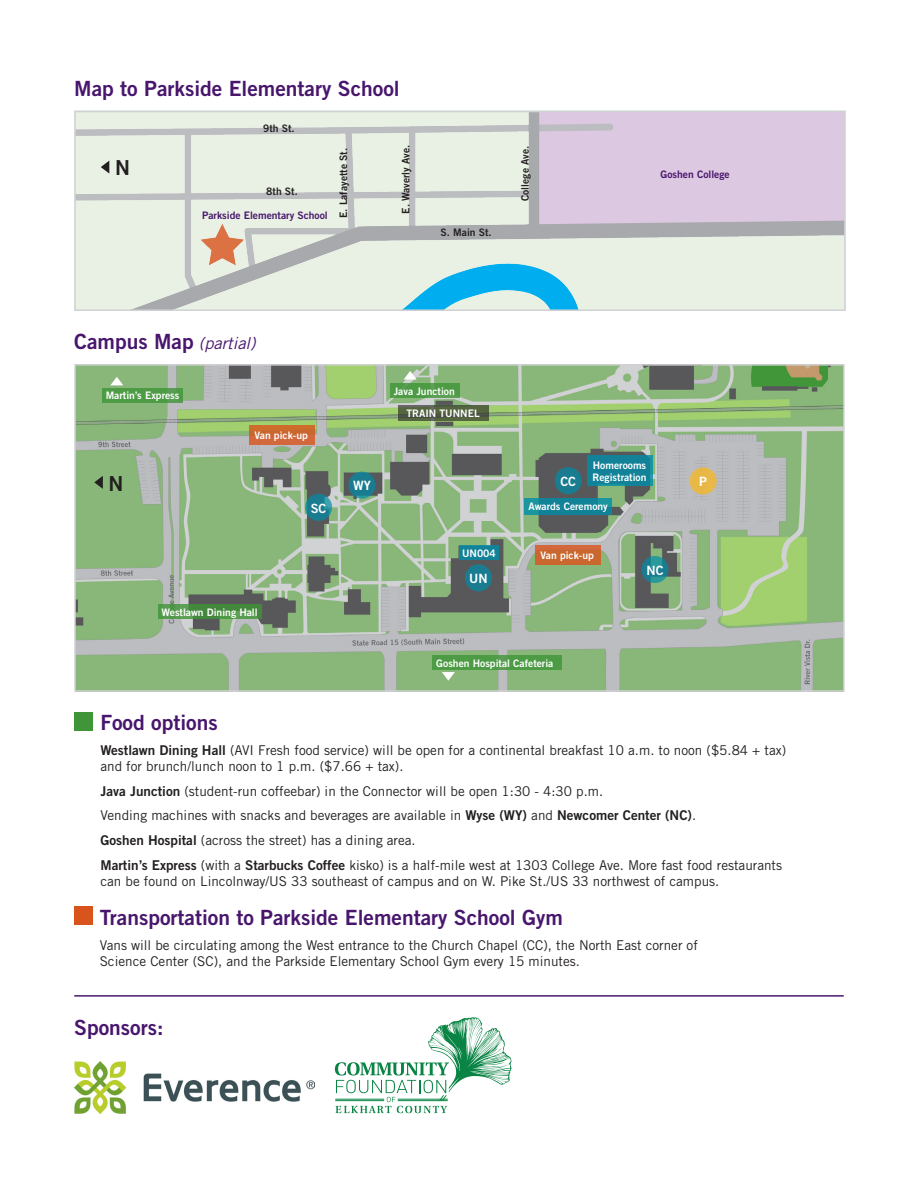
<style>
.page{position:relative;width:918px;height:1188px;background:#fff}
.page>*{position:absolute;margin:0;border:0;box-sizing:border-box;transform-origin:0 0}
.t1{font:21px "Trade Gothic Bold Two";color:#48166d}
.t2{font:20.7px "Trade Gothic Bold Two";color:#231f20}
.t3{font:13.5px/16.2px "Trade Gothic";color:#231f20}
.t4{font:12.75px "Trade Gothic Bold Two";color:#fff}
.t5{font:10.35px "Trade Gothic Bold Two";color:#fff}
.t6{font:10.35px "Trade Gothic Bold Two";color:#231f20}
.t7{font:10.35px "Trade Gothic Bold Two";color:#48166d}
.s1{font-family:"Trade Gothic";font-style:italic;font-size:16.5px}
.s2{font-family:"Trade Gothic Bold Two"}
</style>
<div class="page">
<svg style="left:335px;top:1017px;width:177px;height:96px"></svg>
<img style="left:74px;top:1062px;width:240px;height:52px">
<hr style="left:74px;top:995px;width:770px;height:2px;background:#48166d">
<div style="left:74px;top:906px;width:19px;height:18px;background:#d9531c"></div>
<div style="left:74px;top:713px;width:19px;height:18px;background:#3f9537"></div>
<img style="left:77px;top:367px;width:765px;height:322px">
<div style="left:74px;top:364px;width:771px;height:328px;border:2px solid #d1d2d4"></div>
<div style="left:587px;top:456px;width:65px;height:30px;background:#118298"></div>
<div style="left:433px;top:655px;width:129px;height:15px;background:#4d9b44"></div>
<svg style="left:305px;top:494px;width:27px;height:27px"></svg>
<div style="left:465px;top:564px;width:27px;height:27px;background:#1a7c90;border-radius:50%"></div>
<svg style="left:348px;top:472px;width:28px;height:27px"></svg>
<div style="left:690px;top:467px;width:27px;height:27px;background:#e8b947;border-radius:50%"></div>
<svg style="left:158px;top:605px;width:103px;height:14px"></svg>
<svg style="left:102px;top:388px;width:81px;height:14px"></svg>
<svg style="left:94px;top:476px;width:9px;height:13px"></svg>
<svg style="left:110px;top:377px;width:13px;height:8px"></svg>
<svg style="left:442px;top:672px;width:13px;height:9px"></svg>
<svg style="left:390px;top:383px;width:70px;height:14px"></svg>
<svg style="left:398px;top:405px;width:90px;height:16px"></svg>
<div style="left:555px;top:467px;width:27px;height:27px;background:#1a7c90;border-radius:50%"></div>
<svg style="left:524px;top:498px;width:88px;height:17px"></svg>
<div style="left:459px;top:545px;width:39px;height:15px;background:#118298"></div>
<svg style="left:641px;top:556px;width:28px;height:27px"></svg>
<div style="left:249px;top:425px;width:66px;height:20px;background:#ce6833"></div>
<svg style="left:404px;top:371px;width:13px;height:9px"></svg>
<div style="left:536px;top:545px;width:65px;height:19px;background:linear-gradient(to right,#cb6731,#cb6731)"></div>
<img style="left:77px;top:114px;width:766px;height:194px">
<div style="left:74px;top:111px;width:772px;height:200px;border:2px solid #d1d2d4"></div>
<svg style="left:101px;top:161px;width:8px;height:13px"></svg>
<p class="t1" style="left:74px;top:75px;width:327px">Map to Parkside Elementary School</p>
<p class="t2" style="left:115px;top:155px;width:16px">N</p>
<p class="t6" style="left:263px;top:121px;width:33px">9th St.</p>
<p class="t6" style="left:266px;top:185px;width:33px">8th St.</p>
<p class="t7" style="left:202px;top:209px;width:127px">Parkside Elementary School</p>
<p class="t6" style="left:337px;top:218px;width:72px;rotate:-90deg">E. Lafayette St.</p>
<p class="t6" style="left:399px;top:214px;width:70px;rotate:-90deg">E. Waverly Ave.</p>
<p class="t6" style="left:441px;top:226px;width:53px">S. Main St.</p>
<p class="t6" style="left:519px;top:201px;width:56px;rotate:-90deg">College Ave.</p>
<p class="t7" style="left:661px;top:168px;width:71px">Goshen College</p>
<p class="t1" style="left:74px;top:329px;width:183px">Campus Map <span class="s1">(partial)</span></p>
<p class="t5" style="left:106px;top:389px;width:75px">Martin’s Express</p>
<p class="t2" style="left:109px;top:470px;width:16px">N</p>
<p class="t5" style="left:255px;top:429px;width:55px">Van pick-up</p>
<p class="t4" style="left:311px;top:500px;width:17px">SC</p>
<p class="t5" style="left:162px;top:606px;width:98px">Westlawn Dining Hall</p>
<p class="t5" style="left:394px;top:385px;width:63px">Java Junction</p>
<p class="t5" style="left:407px;top:407px;width:75px">TRAIN TUNNEL</p>
<p class="t5" style="left:593px;top:459px;width:55px">Homerooms</p>
<p class="t5" style="left:593px;top:471px;width:55px">Registration</p>
<p class="t4" style="left:560px;top:473px;width:17px">CC</p>
<p class="t5" style="left:529px;top:500px;width:81px">Awards Ceremony</p>
<p class="t4" style="left:353px;top:478px;width:19px">WY</p>
<p class="t4" style="left:699px;top:474px;width:9px">P</p>
<p class="t5" style="left:462px;top:547px;width:35px">UN004</p>
<p class="t4" style="left:469px;top:571px;width:20px">UN</p>
<p class="t5" style="left:541px;top:549px;width:55px">Van pick-up</p>
<p class="t5" style="left:436px;top:657px;width:119px">Goshen Hospital Cafeteria</p>
<p class="t4" style="left:646px;top:562px;width:19px">NC</p>
<p class="t1" style="left:100px;top:709px;width:119px">Food options</p>
<p class="t3" style="left:100px;top:742px;width:687px"><span class="s2">Westlawn Dining Hall</span> (AVI Fresh food service) will be open for a continental breakfast 10 a.m. to noon ($5.84 + tax) and for brunch/lunch noon to 1 p.m. ($7.66 + tax).</p>
<p class="t3" style="left:100px;top:783px;width:504px"><span class="s2">Java Junction</span> (student-run coffeebar) in the Connector will be open 1:30 - 4:30 p.m.</p>
<p class="t3" style="left:100px;top:807px;width:597px">Vending machines with snacks and beverages are available in <span class="s2">Wyse (WY)</span> and <span class="s2">Newcomer Center (NC)</span>.</p>
<p class="t3" style="left:100px;top:832px;width:317px"><span class="s2">Goshen Hospital</span> (across the street) has a dining area.</p>
<p class="t3" style="left:100px;top:857px;width:683px"><span class="s2">Martin’s Express</span> (with a <span class="s2">Starbucks Coffee</span> kisko) is a half-mile west at 1303 College Ave. More fast food restaurants can be found on Lincolnway/US 33 southeast of campus and on W. Pike St./US 33 northwest of campus.</p>
<p class="t1" style="left:100px;top:904px;width:465px">Transportation to Parkside Elementary School Gym</p>
<p class="t3" style="left:100px;top:936px;width:600px">Vans will be circulating among the West entrance to the Church Chapel (CC), the North East corner of<br>Science Center (SC), and the Parkside Elementary School Gym every 15 minutes.</p>
<p class="t1" style="left:74px;top:1015px;width:91px">Sponsors:</p>
</div>
